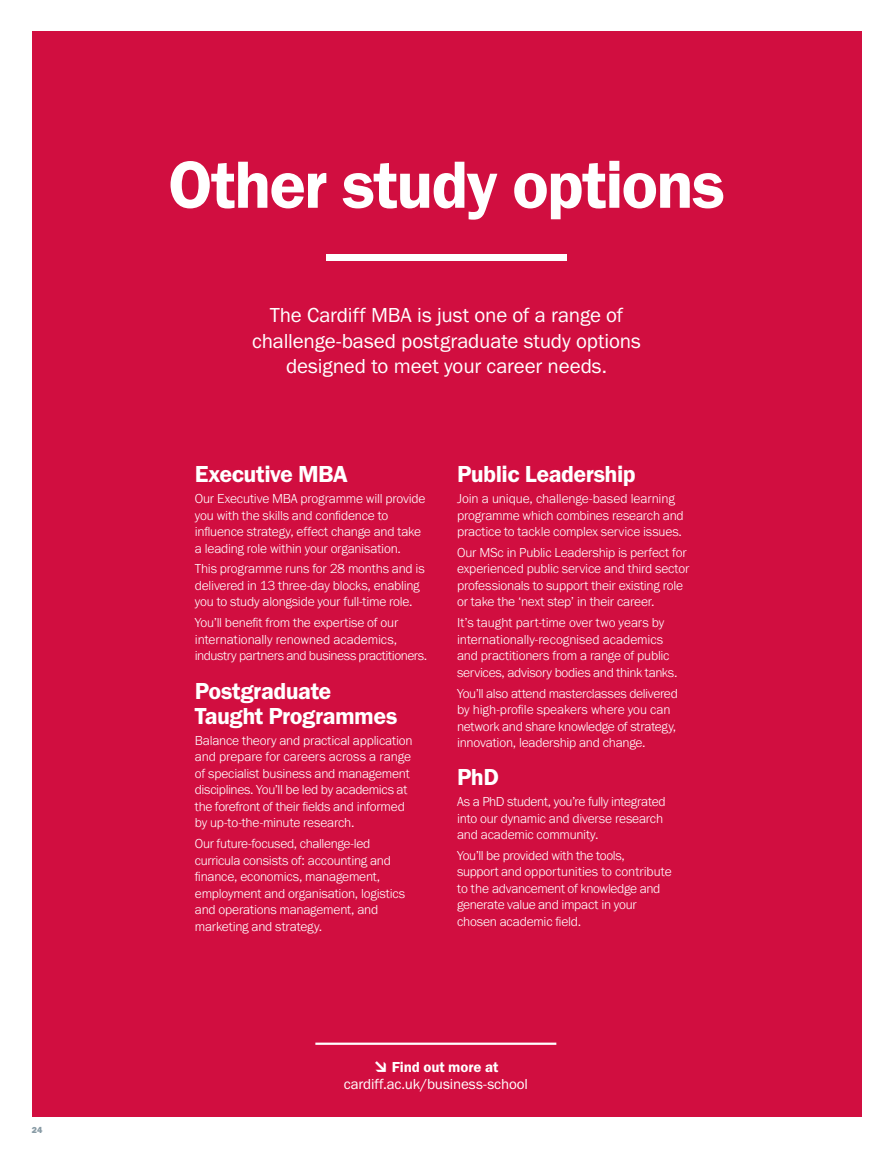
<style>
.page{position:relative;width:893px;height:1149px;background:#fff}
.page>*{position:absolute;margin:0;border:0;box-sizing:border-box;transform-origin:0 0}
.t1{font:69px "Franklin Gothic URW Dem";letter-spacing:-.025em;color:#fff}
._02_Subhead_LARGE_NO{font:24px/25.5px "Franklin Gothic URW Dem";letter-spacing:-.025em;color:#fff}
.t2{font:21px/25.5px "Franklin Gothic URW Boo";letter-spacing:-.005em;color:#fff;text-align:center}
.t3{font:15px "Franklin Gothic URW Boo";letter-spacing:-.01em;color:#fff}
.t4{font:15px "Franklin Gothic URW Dem";letter-spacing:-.005em;color:#fff}
._02_Subhead_LARGE_NO-2{font:300 13.5px/16.5px "Franklin Gothic URW";letter-spacing:-.015em;color:#fff}
.t5{font:9px "Franklin Gothic URW Hea";color:#889ba5}
.s1{font-family:"DINOT";font-weight:900}
</style>
<div class="page">
<div style="left:32px;top:32px;width:829px;height:1084px;background:#d10e40"></div>
<div style="left:326px;top:254px;width:241px;height:6px;background:#fff"></div>
<hr style="left:315px;top:1042px;width:241px;height:2px;background:#fff">
<p class="t5" style="left:32px;top:1123px;width:12px">24</p>
<p class="t1" style="left:168px;top:142px;width:558px">Other study options</p>
<p class="t2" style="left:252px;top:302px;width:390px">The Cardiff MBA is just one of a range of challenge-based postgraduate study options designed to meet your career needs.</p>
<p class="_02_Subhead_LARGE_NO" style="left:195px;top:461px;width:154px">Executive MBA</p>
<p class="_02_Subhead_LARGE_NO-2" style="left:195px;top:490px;width:232px">Our Executive MBA programme will provide you with the skills and confidence to influence strategy, effect change and take a leading role within your organisation.</p>
<p class="_02_Subhead_LARGE_NO-2" style="left:195px;top:560px;width:231px">This programme runs for 28 months and is delivered in 13 three-day blocks, enabling you to study alongside your full-time role.</p>
<p class="_02_Subhead_LARGE_NO-2" style="left:195px;top:614px;width:234px">You’ll benefit from the expertise of our internationally renowned academics, industry partners and business practitioners.</p>
<p class="_02_Subhead_LARGE_NO" style="left:195px;top:677px;width:204px">Postgraduate<br>Taught Programmes</p>
<p class="_02_Subhead_LARGE_NO-2" style="left:195px;top:731px;width:219px">Balance theory and practical application and prepare for careers across a range of specialist business and management disciplines. You’ll be led by academics at the forefront of their fields and informed by up-to-the-minute research.</p>
<p class="_02_Subhead_LARGE_NO-2" style="left:195px;top:834px;width:212px">Our future-focused, challenge-led curricula consists of: accounting and finance, economics, management, employment and organisation, logistics and operations management, and marketing and strategy.</p>
<p class="_02_Subhead_LARGE_NO" style="left:457px;top:461px;width:180px">Public Leadership</p>
<p class="_02_Subhead_LARGE_NO-2" style="left:457px;top:490px;width:228px">Join a unique, challenge-based learning programme which combines research and practice to tackle complex service issues.</p>
<p class="_02_Subhead_LARGE_NO-2" style="left:457px;top:543px;width:234px">Our MSc in Public Leadership is perfect for experienced public service and third sector professionals to support their existing role or take the ‘next step’ in their career.</p>
<p class="_02_Subhead_LARGE_NO-2" style="left:457px;top:614px;width:222px">It’s taught part-time over two years by internationally-recognised academics and practitioners from a range of public services, advisory bodies and think tanks.</p>
<p class="_02_Subhead_LARGE_NO-2" style="left:457px;top:684px;width:222px">You’ll also attend masterclasses delivered by high-profile speakers where you can network and share knowledge of strategy, innovation, leadership and change.</p>
<p class="_02_Subhead_LARGE_NO" style="left:457px;top:764px;width:43px">PhD</p>
<p class="_02_Subhead_LARGE_NO-2" style="left:457px;top:792px;width:210px">As a PhD student, you’re fully integrated into our dynamic and diverse research and academic community.</p>
<p class="_02_Subhead_LARGE_NO-2" style="left:457px;top:846px;width:216px">You’ll be provided with the tools,<br>support and opportunities to contribute to the advancement of knowledge and generate value and impact in your chosen academic field.</p>
<p class="t4" style="left:373px;top:1057px;width:127px"><span class="s1">↘</span> Find out more at</p>
<p class="t3" style="left:344px;top:1073px;width:186px">cardiff.ac.uk/business-school</p>
</div>
